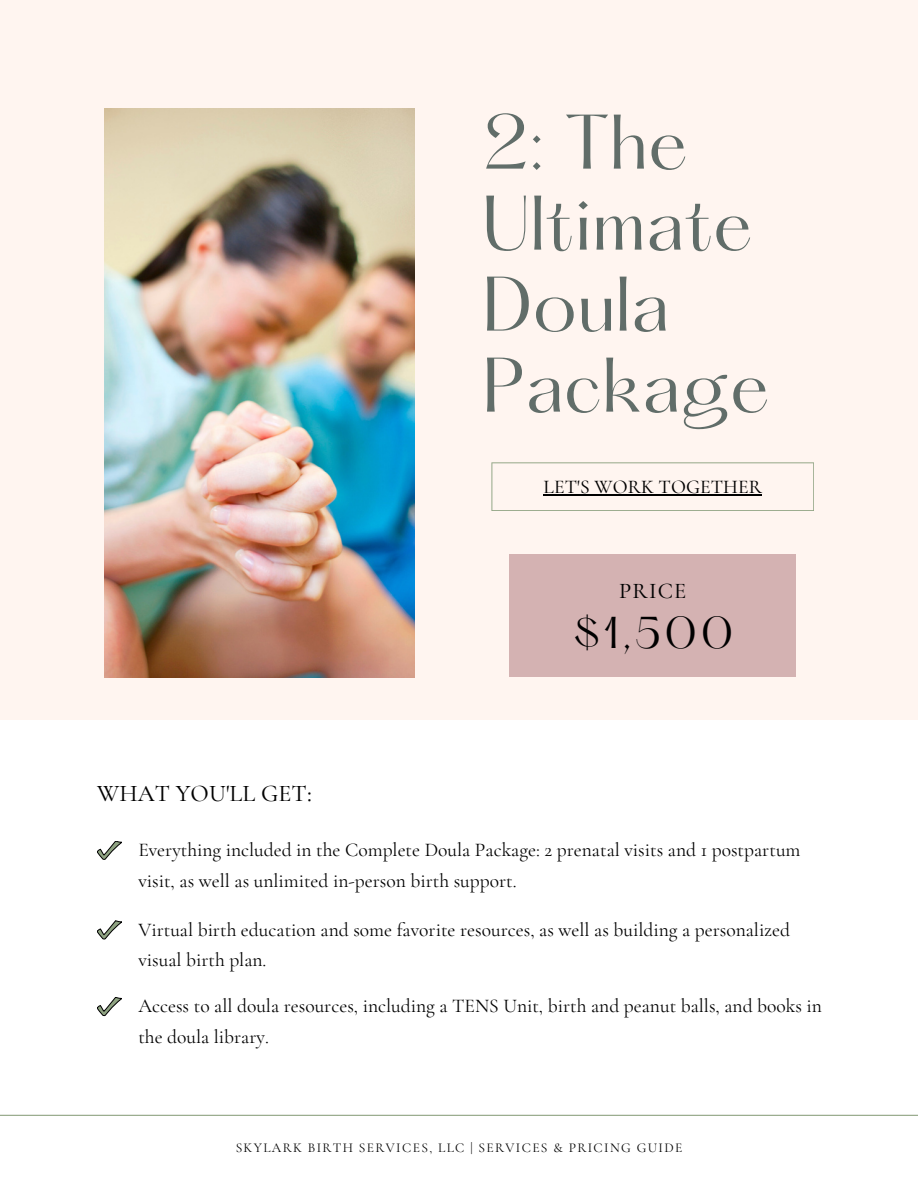
<style>
.page{position:relative;width:918px;height:1188px;background:#fff}
.page>*{position:absolute;margin:0;border:0;box-sizing:border-box;transform-origin:0 0}
.t1{font:67.5px/81px "Hatton";color:#616d69}
.t2{font:39px "Hatton";color:#000}
.t3{font:500 24px "Cormorant Garamond";letter-spacing:.005em;color:#000}
.t4{font:500 22.5px "Cormorant Garamond";letter-spacing:.05em;color:#000}
.t5{font:19.5px/30.3px "Cormorant Garamond";color:#000}
.t6{font:500 19.5px "Cormorant Garamond";letter-spacing:.005em;color:#000}
.t7{font:13.5px "Cormorant Garamond";letter-spacing:.1em;color:#000}
</style>
<div class="page">
<div style="left:0;top:0;width:918px;height:720px;background:#fff5f0"></div>
<img style="left:104px;top:109px;width:311px;height:568px">
<svg style="left:491px;top:462px;width:323px;height:49px"></svg>
<hr style="left:544px;top:494px;width:218px;height:1px;background:#000">
<div style="left:510px;top:554px;width:286px;height:123px;background:#d4b2b2"></div>
<svg style="left:97px;top:841px;width:25px;height:19px"></svg>
<svg style="left:97px;top:921px;width:25px;height:18px"></svg>
<svg style="left:97px;top:997px;width:25px;height:19px"></svg>
<hr style="left:0;top:1115px;width:918px;height:1px;background:#8fa382">
<h4 class="t1" style="left:482px;top:109px;width:289px">2: The<br>Ultimate<br>Doula<br>Package</h4>
<h1 class="t6" style="left:544px;top:475px;width:220px">LET'S WORK TOGETHER</h1>
<h2 class="t4" style="left:619px;top:578px;width:69px">PRICE</h2>
<h3 class="t3" style="left:97px;top:779px;width:216px">WHAT YOU'LL GET:</h3>
<h3 class="t2" style="left:572px;top:614px;width:163px">$1,500</h3>
<p class="t5" style="left:138px;top:835px;width:664px">Everything included in the Complete Doula Package: 2 prenatal visits and 1 postpartum visit, as well as unlimited in-person birth support.</p>
<p class="t5" style="left:138px;top:914px;width:653px">Virtual birth education and some favorite resources, as well as building a personalized visual birth plan.</p>
<p class="t5" style="left:138px;top:991px;width:685px">Access to all doula resources, including a TENS Unit, birth and peanut balls, and books in the doula library.</p>
<h5 class="t7" style="left:236px;top:1139px;width:448px">SKYLARK BIRTH SERVICES, LLC | SERVICES &amp; PRICING GUIDE</h5>
</div>
